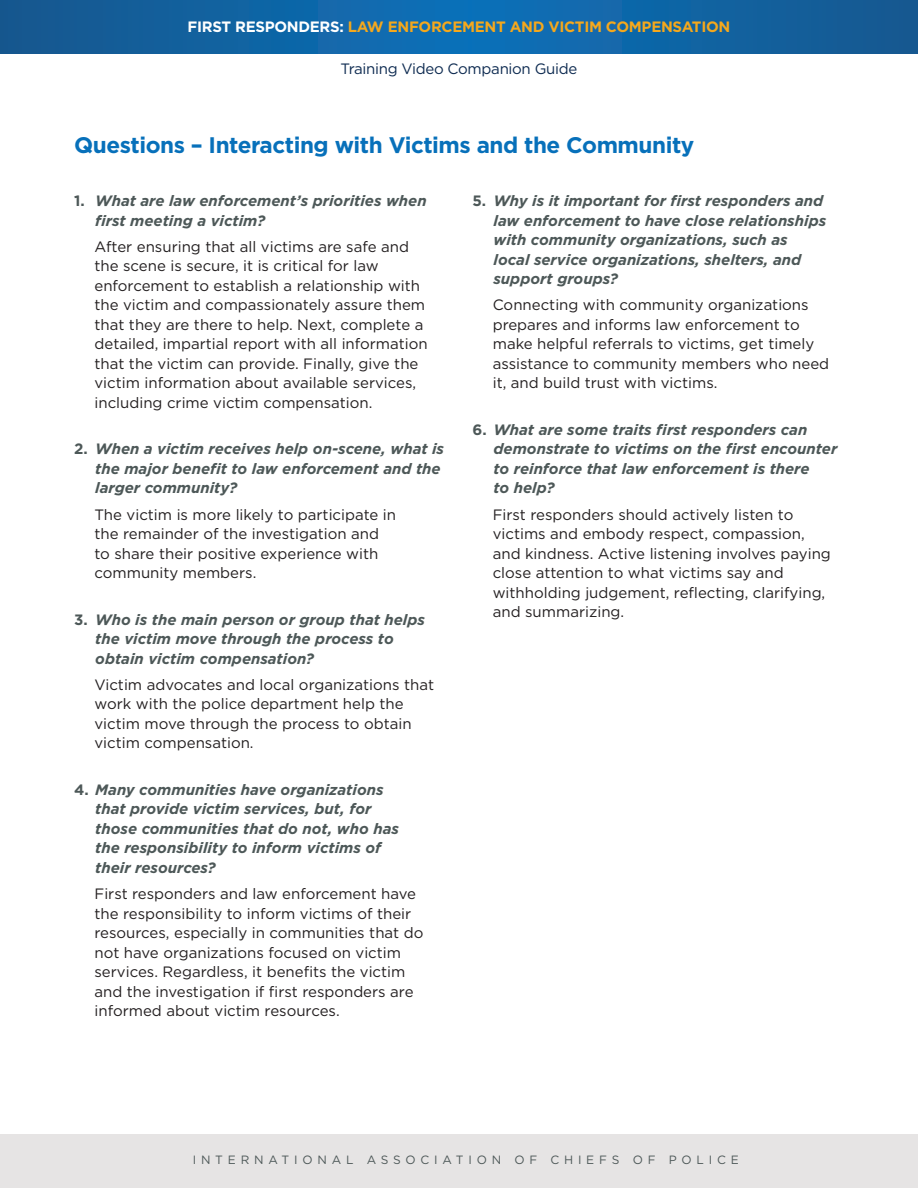
<style>
.page{position:relative;width:918px;height:1188px;background:#fff}
.page>*{position:absolute;margin:0;border:0;box-sizing:border-box;transform-origin:0 0}
.Head{font:700 22.5px "Gotham";letter-spacing:-.02em;color:#0770ba}
.Answer{font:15px/19.5px "Gotham";color:#231f20}
.Question{font:italic 700 15px/19.5px "Gotham";color:#4d5858}
.t1{font:700 15px "Gotham";letter-spacing:-.02em;color:#f5a81c}
.t2{font:15px "Gotham";letter-spacing:-.02em;color:#0e2b51}
.t3{font:12px "Gotham";letter-spacing:.4em;color:#4d5858}
.s1{color:#fff}
.s2{font-style:normal}
</style>
<div class="page">
<div style="left:0;top:1134px;width:918px;height:54px;background:#e6e4e4"></div>
<svg style="left:0;top:0;width:918px;height:53px;background:#1163a2"></svg>
<p class="t1" style="left:188px;top:17px;width:544px"><span class="s1">FIRST RESPONDERS:</span> LAW ENFORCEMENT AND VICTIM COMPENSATION</p>
<p class="t2" style="left:341px;top:59px;width:238px">Training Video Companion Guide</p>
<p class="Head" style="left:74px;top:130px;width:622px">Questions – Interacting with Victims and the Community</p>
<p class="Question" style="left:95px;top:191px;width:333px;text-indent:-21px"><span class="s2">1.</span> What are law enforcement’s priorities when first meeting a victim?</p>
<p class="Answer" style="left:94px;top:237px;width:335px">After ensuring that all victims are safe and the scene is secure, it is critical for law enforcement to establish a relationship with the victim and compassionately assure them that they are there to help. Next, complete a detailed, impartial report with all information that the victim can provide. Finally, give the victim information about available services, including crime victim compensation.</p>
<p class="Question" style="left:95px;top:439px;width:350px;text-indent:-21px"><span class="s2">2.</span> When a victim receives help on-scene, what is the major benefit to law enforcement and the larger community?</p>
<p class="Answer" style="left:94px;top:504px;width:303px">The victim is more likely to participate in the remainder of the investigation and to share their positive experience with community members.</p>
<p class="Question" style="left:95px;top:610px;width:331px;text-indent:-21px"><span class="s2">3.</span> Who is the main person or group that helps the victim move through the process to obtain victim compensation?</p>
<p class="Answer" style="left:94px;top:675px;width:341px">Victim advocates and local organizations that work with the police department help the victim move through the process to obtain victim compensation.</p>
<p class="Question" style="left:95px;top:780px;width:305px;text-indent:-21px"><span class="s2">4.</span> Many communities have organizations that provide victim services, but, for those communities that do not, who has the responsibility to inform victims of their resources?</p>
<p class="Answer" style="left:94px;top:884px;width:330px">First responders and law enforcement have the responsibility to inform victims of their resources, especially in communities that do not have organizations focused on victim services. Regardless, it benefits the victim and the investigation if first responders are informed about victim resources.</p>
<p class="Question" style="left:493px;top:191px;width:334px;text-indent:-21px"><span class="s2">5.</span> Why is it important for first responders and law enforcement to have close relationships with community organizations, such as local service organizations, shelters, and support groups?</p>
<p class="Answer" style="left:493px;top:295px;width:338px">Connecting with community organizations prepares and informs law enforcement to make helpful referrals to victims, get timely assistance to community members who need it, and build trust with victims.</p>
<p class="Question" style="left:493px;top:420px;width:345px;text-indent:-21px"><span class="s2">6.</span> What are some traits first responders can demonstrate to victims on the first encounter to reinforce that law enforcement is there<br>to help?</p>
<p class="Answer" style="left:493px;top:504px;width:340px">First responders should actively listen to victims and embody respect, compassion, and kindness. Active listening involves paying close attention to what victims say and withholding judgement, reflecting, clarifying, and summarizing.</p>
<p class="t3" style="left:193px;top:1152px;width:548px">INTERNATIONAL ASSOCIATION OF CHIEFS OF POLICE</p>
</div>
